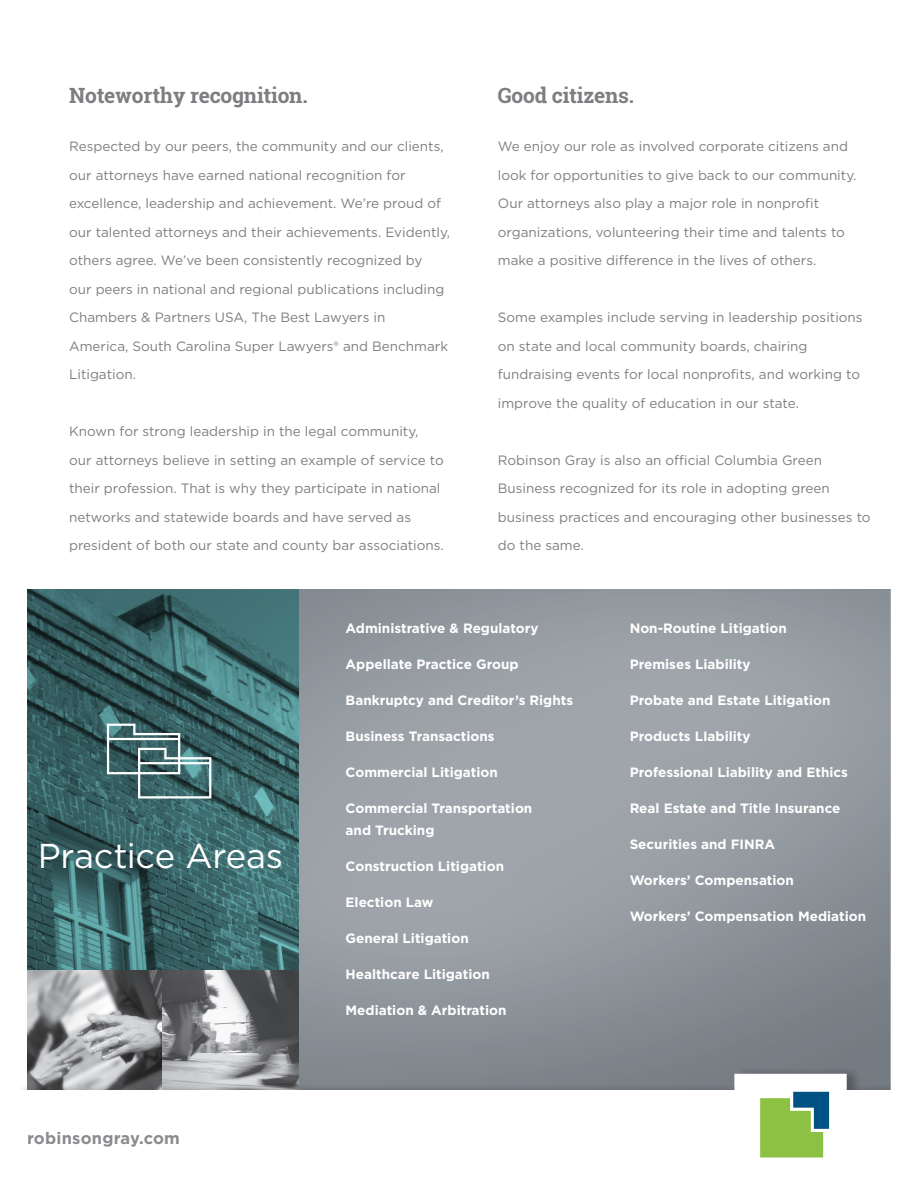
<style>
.page{position:relative;width:918px;height:1188px;background:#fff}
.page>*{position:absolute;margin:0;border:0;box-sizing:border-box;transform-origin:0 0}
.t1{font:34.5px "Gotham";letter-spacing:-.01em;color:#fff}
.t2{font:700 21px "Roboto Slab";letter-spacing:-.01em;color:#7c7e81}
.t3{font:700 16.5px "Gotham";letter-spacing:.015em;color:#7c7e81}
.t4{font:13.5px/28.5px "Gotham";color:#7c7e81}
.t5{font:700 13.5px/22.5px "Gotham";color:#fff}
</style>
<div class="page">
<img style="left:298px;top:590px;width:592px;height:476px">
<img style="left:27px;top:590px;width:271px;height:427px">
<svg style="left:106px;top:722px;width:107px;height:78px;background:#547779"></svg>
<hr style="left:138px;top:762px;width:73px;height:2px;background:#fff">
<img style="left:27px;top:971px;width:134px;height:95px">
<img style="left:163px;top:971px;width:135px;height:95px">
<div style="left:16px;top:1066px;width:899px;height:104px;background:#231f20;opacity:.39"></div>
<svg style="left:17px;top:1074px;width:874px;height:17px"></svg>
<div style="left:17px;top:1091px;width:901px;height:92px;background:#fff"></div>
<svg style="left:760px;top:1092px;width:69px;height:65px;background:#7fb368"></svg>
<div style="left:891px;top:581px;width:27px;height:602px;background:#fff"></div>
<p class="t2" style="left:69px;top:81px;width:240px">Noteworthy recognition.</p>
<p class="t2" style="left:498px;top:81px;width:138px">Good citizens.</p>
<p class="t4" style="left:69px;top:132px;width:383px">Respected by our peers, the community and our clients, our attorneys have earned national recognition for excellence, leadership and achievement. We’re proud of our talented attorneys and their achievements. Evidently, others agree. We’ve been consistently recognized by<br>our peers in national and regional publications including Chambers &amp; Partners USA, The Best Lawyers in<br>America, South Carolina Super Lawyers® and Benchmark Litigation.</p>
<p class="t4" style="left:69px;top:417px;width:376px">Known for strong leadership in the legal community, our attorneys believe in setting an example of service to their profession. That is why they participate in national networks and statewide boards and have served as president of both our state and county bar associations.</p>
<p class="t4" style="left:498px;top:132px;width:360px">We enjoy our role as involved corporate citizens and look for opportunities to give back to our community.<br>Our attorneys also play a major role in nonprofit organizations, volunteering their time and talents to make a positive difference in the lives of others.</p>
<p class="t4" style="left:498px;top:303px;width:366px">Some examples include serving in leadership positions on state and local community boards, chairing fundraising events for local nonprofits, and working to improve the quality of education in our state.</p>
<p class="t4" style="left:498px;top:445px;width:374px">Robinson Gray is also an official Columbia Green Business recognized for its role in adopting green business practices and encouraging other businesses to do the same.</p>
<h1 class="t1" style="left:38px;top:834px;width:247px">Practice Areas</h1>
<p class="t3" style="left:27px;top:1127px;width:154px">robinsongray.com</p>
<p class="t5" style="left:346px;top:617px;width:194px">Administrative &amp; Regulatory</p>
<p class="t5" style="left:346px;top:653px;width:175px">Appellate Practice Group</p>
<p class="t5" style="left:346px;top:689px;width:229px">Bankruptcy and Creditor’s Rights</p>
<p class="t5" style="left:346px;top:725px;width:151px">Business Transactions</p>
<p class="t5" style="left:346px;top:761px;width:154px">Commercial Litigation</p>
<p class="t5" style="left:346px;top:797px;width:188px">Commercial Transportation and Trucking</p>
<p class="t5" style="left:346px;top:855px;width:160px">Construction Litigation</p>
<p class="t5" style="left:346px;top:891px;width:89px">Election Law</p>
<p class="t5" style="left:346px;top:927px;width:125px">General Litigation</p>
<p class="t5" style="left:346px;top:963px;width:146px">Healthcare Litigation</p>
<p class="t5" style="left:346px;top:999px;width:163px">Mediation &amp; Arbitration</p>
<p class="t5" style="left:630px;top:617px;width:159px">Non-Routine Litigation</p>
<p class="t5" style="left:630px;top:653px;width:122px">Premises Liability</p>
<p class="t5" style="left:630px;top:689px;width:202px">Probate and Estate Litigation</p>
<p class="t5" style="left:630px;top:725px;width:123px">Products LIability</p>
<p class="t5" style="left:630px;top:761px;width:220px">Professional Liability and Ethics</p>
<p class="t5" style="left:630px;top:797px;width:212px">Real Estate and Title Insurance</p>
<p class="t5" style="left:630px;top:833px;width:147px">Securities and FINRA</p>
<p class="t5" style="left:630px;top:869px;width:166px">Workers’ Compensation</p>
<p class="t5" style="left:630px;top:905px;width:238px">Workers’ Compensation Mediation</p>
</div>
